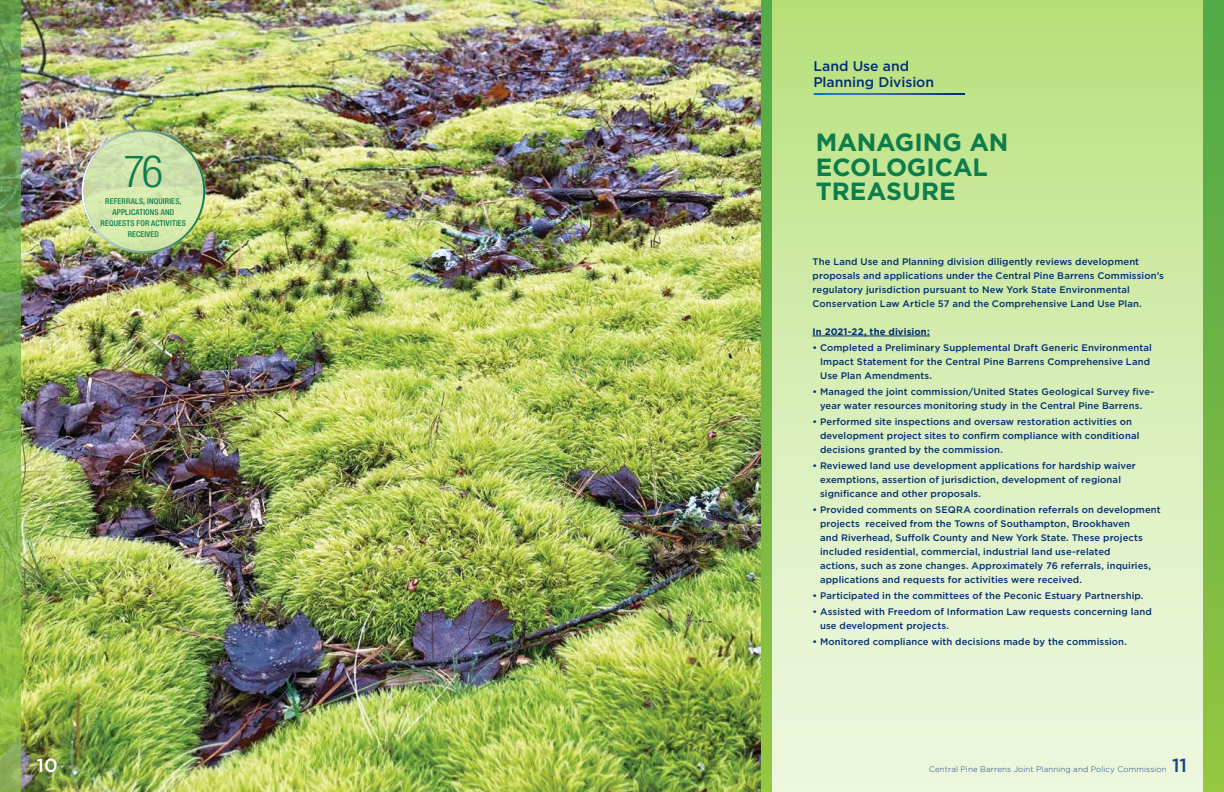
<style>
.page{position:relative;width:1224px;height:792px;background:#fff}
.page>*{position:absolute;margin:0;border:0;box-sizing:border-box;transform-origin:0 0}
.t1{font:300 condensed 44.6px "Helvetica Neue LT Com";color:#0d7d4a}
.t2{font:700 24.8px/24.8px "Gotham";letter-spacing:-.005em;color:#0d7d4a}
.t3{font:500 19px "Gotham";color:#fff}
.t4{font:500 14px/16px "Gotham";color:#002d74}
.t5{font:500 9.5px/14px "Gotham";letter-spacing:.01em;color:#002d74}
.t6{font:700 9.5px "Gotham";letter-spacing:.015em;color:#002d74}
.t7{font:500 condensed 8px/11px "Helvetica Neue LT Com";letter-spacing:.02em;color:#0d7d4a;text-align:center}
.t8{font:300 8px "Gotham";letter-spacing:.015em;color:#1a428a}
.s1{font-weight:500;font-size:19px}
</style>
<div class="page">
<div style="left:760px;top:0;width:464px;height:792px;background:linear-gradient(to bottom,#b9e17e,#f2f9e7)"></div>
<div style="left:1204px;top:0;width:20px;height:792px;background:linear-gradient(to bottom,#4fa747,#93c541)"></div>
<div style="left:751px;top:0;width:21px;height:792px;background:linear-gradient(to bottom,#4fa747,#93c541)"></div>
<img style="left:20px;top:0;width:741px;height:792px">
<svg style="left:0;top:0;width:20px;height:792px;background:#7cad4e"></svg>
<hr style="left:814px;top:93px;width:151px;height:2px;background:#fff">
<hr style="left:813px;top:336px;width:117px;height:1px;background:#002d74">
<svg style="left:82px;top:130px;width:123px;height:123px;background:#cee3ac"></svg>
<div style="left:82px;top:130px;width:123px;height:123px;border:2px solid #fff;border-radius:50%"></div>
<h1 class="t1" style="left:124px;top:145px;width:41px">76</h1>
<p class="t7" style="left:101px;top:195px;width:87px">REFERRALS, INQUIRIES,<br>APPLICATIONS AND<br>REQUESTS FOR ACTIVITIES<br>RECEIVED</p>
<h3 class="t3" style="left:37px;top:753px;width:23px">10</h3>
<h3 class="t4" style="left:813px;top:58px;width:122px">Land Use and<br>Planning Division</h3>
<h2 class="t2" style="left:816px;top:129px;width:194px">MANAGING AN<br>ECOLOGICAL<br>TREASURE</h2>
<p class="t5" style="left:813px;top:255px;width:353px">The Land Use and Planning division diligently reviews development proposals and applications under the Central Pine Barrens Commission’s regulatory jurisdiction pursuant to New York State Environmental Conservation Law Article 57 and the Comprehensive Land Use Plan.</p>
<p class="t6" style="left:813px;top:325px;width:119px">In 2021-22, the division:</p>
<p class="t5" style="left:820px;top:341px;width:333px;text-indent:-8px">• Completed a Preliminary Supplemental Draft Generic Environmental<br>Impact Statement for the Central Pine Barrens Comprehensive Land<br>Use Plan Amendments.</p>
<p class="t5" style="left:813px;top:385px;width:343px;text-align:center">• Managed the joint commission/United States Geological Survey five&shy;year water resources monitoring study in the Central Pine Barrens.</p>
<p class="t5" style="left:820px;top:415px;width:321px;text-indent:-8px">• Performed site inspections and oversaw restoration activities on development project sites to confirm compliance with conditional decisions granted by the commission.</p>
<p class="t5" style="left:820px;top:459px;width:317px;text-indent:-8px">• Reviewed land use development applications for hardship waiver exemptions, assertion of jurisdiction, development of regional significance and other proposals.</p>
<p class="t5" style="left:820px;top:503px;width:342px;text-indent:-8px">• Provided comments on SEQRA coordination referrals on development projects received from the Towns of Southampton, Brookhaven<br>and Riverhead, Suffolk County and New York State. These projects included residential, commercial, industrial land use-related<br>actions, such as zone changes. Approximately 76 referrals, inquiries, applications and requests for activities were received.</p>
<p class="t5" style="left:813px;top:589px;width:332px">• Participated in the committees of the Peconic Estuary Partnership.</p>
<p class="t5" style="left:820px;top:605px;width:333px;text-indent:-8px">• Assisted with Freedom of Information Law requests concerning land use development projects.</p>
<p class="t5" style="left:813px;top:635px;width:316px">• Monitored compliance with decisions made by the commission.</p>
<p class="t8" style="left:929px;top:764px;width:259px">Central Pine Barrens Joint Planning and Policy Commission <span class="s1">11</span></p>
</div>
